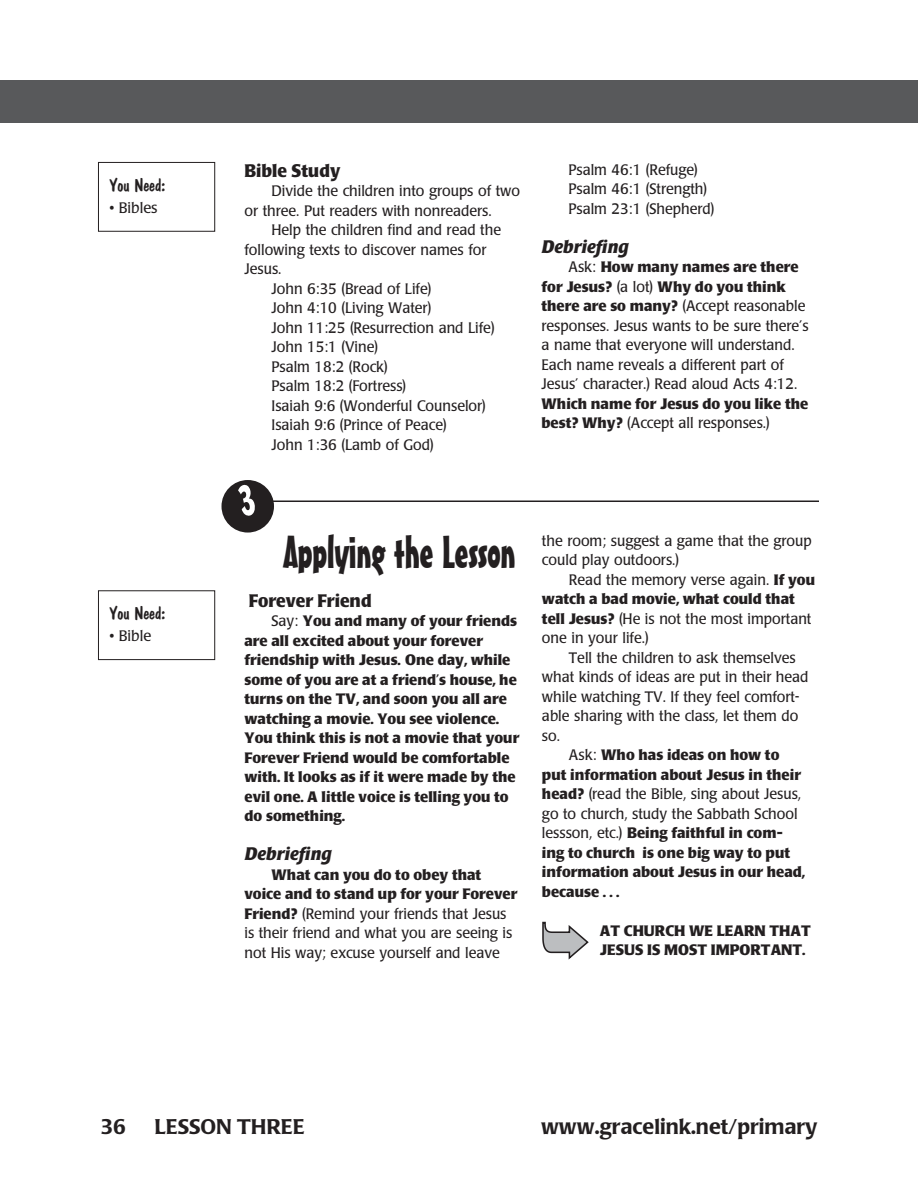
<style>
.page{position:relative;width:918px;height:1202px;background:#fff}
.page>*{position:absolute;margin:0;border:0;box-sizing:border-box;transform-origin:0 0}
.section_title{font:45px "Mister Earl BT";letter-spacing:-.01em;color:#231f20}
.t1{font:500 21px "Poppl Laudatio";color:#231f20}
.subhead{font:700 18px "Poppl Laudatio";color:#231f20;scale:.95 1}
.subhead-2{font:italic 700 18px "Poppl Laudatio";color:#231f20}
.You_Need_head{font:18px "Dom Casual D";color:#231f20}
.body{font:15px/19.5px "Poppl Laudatio";color:#231f20;scale:.95 1}
.body-2{font:700 15px/19.5px "Poppl Laudatio";color:#231f20}
.body-Xindent{font:700 15px/19.5px "Poppl Laudatio";color:#231f20}
.You_Need_items{font:15px "Poppl Laudatio";color:#231f20}
.s1{font-weight:700}
.s2{font-weight:400}
</style>
<div class="page">
<div style="left:0;top:80px;width:891px;height:43px;background:#58595b"></div>
<div style="left:891px;top:80px;width:27px;height:43px;background:#58595b"></div>
<hr style="left:271px;top:500px;width:548px;height:2px;background:#231f20">
<div style="left:98px;top:162px;width:117px;height:70px;border:1px solid #231f20"></div>
<div style="left:98px;top:590px;width:117px;height:70px;border:1px solid #231f20"></div>
<svg style="left:542px;top:921px;width:47px;height:38px"></svg>
<svg style="left:222px;top:480px;width:52px;height:52px"></svg>
<p class="You_Need_head" style="left:109px;top:174px;width:58px">You Need:</p>
<p class="You_Need_items" style="left:109px;top:199px;width:50px">• Bibles</p>
<p class="You_Need_head" style="left:109px;top:602px;width:58px">You Need:</p>
<p class="You_Need_items" style="left:109px;top:628px;width:43px">• Bible</p>
<p class="subhead" style="left:244px;top:160px;width:102px">Bible Study</p>
<p class="body" style="left:244px;top:182px;width:292px;text-indent:27px">Divide the children into groups of two or three. Put readers with nonreaders.</p>
<p class="body" style="left:244px;top:221px;width:272px;text-indent:27px">Help the children find and read the following texts to discover names for<br>Jesus.</p>
<p class="body" style="left:272px;top:279px;width:170px">John 6:35 (Bread of Life)</p>
<p class="body" style="left:272px;top:299px;width:170px">John 4:10 (Living Water)</p>
<p class="body" style="left:272px;top:318px;width:236px">John 11:25 (Resurrection and Life)</p>
<p class="body" style="left:272px;top:338px;width:114px">John 15:1 (Vine)</p>
<p class="body" style="left:272px;top:357px;width:124px">Psalm 18:2 (Rock)</p>
<p class="body" style="left:272px;top:377px;width:143px">Psalm 18:2 (Fortress)</p>
<p class="body" style="left:272px;top:396px;width:227px">Isaiah 9:6 (Wonderful Counselor)</p>
<p class="body" style="left:272px;top:416px;width:186px">Isaiah 9:6 (Prince of Peace)</p>
<p class="body" style="left:272px;top:435px;width:172px">John 1:36 (Lamb of God)</p>
<p class="body" style="left:568px;top:160px;width:138px">Psalm 46:1 (Refuge)</p>
<p class="body" style="left:568px;top:180px;width:147px">Psalm 46:1 (Strength)</p>
<p class="body" style="left:568px;top:199px;width:155px">Psalm 23:1 (Shepherd)</p>
<p class="subhead-2" style="left:542px;top:236px;width:89px">Debriefing</p>
<p class="body" style="left:542px;top:258px;width:283px;text-indent:27px">Ask: <span class="s1">How many names are there for Jesus?</span> (a lot) <span class="s1">Why do you think there are so many?</span> (Accept reasonable responses. Jesus wants to be sure there’s a name that everyone will understand.<br>Each name reveals a different part of Jesus’ character.) Read aloud Acts 4:12.<br><span class="s1">Which name for Jesus do you like the best? Why?</span> (Accept all responses.)</p>
<p class="section_title" style="left:284px;top:524px;width:234px">Applying the Lesson</p>
<p class="subhead" style="left:249px;top:590px;width:131px">Forever Friend</p>
<p class="body-2" style="left:244px;top:611px;width:276px;text-indent:27px"><span class="s2">Say:</span> You and many of your friends are all excited about your forever friendship with Jesus. One day, while some of you are at a friend’s house, he turns on the TV, and soon you all are watching a movie. You see violence.<br>You think this is not a movie that your Forever Friend would be comfortable with. It looks as if it were made by the evil one. A little voice is telling you to do something.</p>
<p class="subhead-2" style="left:244px;top:844px;width:89px">Debriefing</p>
<p class="body" style="left:244px;top:865px;width:289px;text-indent:27px"><span class="s1">What can you do to obey that voice and to stand up for your Forever Friend?</span> (Remind your friends that Jesus is their friend and what you are seeing is not His way; excuse yourself and leave</p>
<p class="body" style="left:542px;top:531px;width:285px">the room; suggest a game that the group could play outdoors.)</p>
<p class="body" style="left:542px;top:570px;width:289px;text-indent:27px">Read the memory verse again. <span class="s1">If you watch a bad movie, what could that tell Jesus?</span> (He is not the most important one in your life.)</p>
<p class="body" style="left:542px;top:648px;width:282px;text-indent:27px">Tell the children to ask themselves what kinds of ideas are put in their head while watching TV. If they feel comfort&shy;able sharing with the class, let them do so.</p>
<p class="body-2" style="left:542px;top:745px;width:264px;text-indent:27px"><span class="s2">Ask:</span> Who has ideas on how to put information about Jesus in their head? <span class="s2">(read the Bible, sing about Jesus, go to church, study the Sabbath School lessson, etc.)</span> Being faithful in com&shy;ing to church is one big way to put information about Jesus in our head, because . . .</p>
<p class="body-Xindent" style="left:600px;top:921px;width:212px">AT CHURCH WE LEARN THAT<br>JESUS IS MOST IMPORTANT.</p>
<p class="t1" style="left:100px;top:1115px;width:27px">36</p>
<p class="t1" style="left:154px;top:1115px;width:152px">LESSON THREE</p>
<p class="t1" style="left:541px;top:1115px;width:278px">www.gracelink.net/primary</p>
</div>
